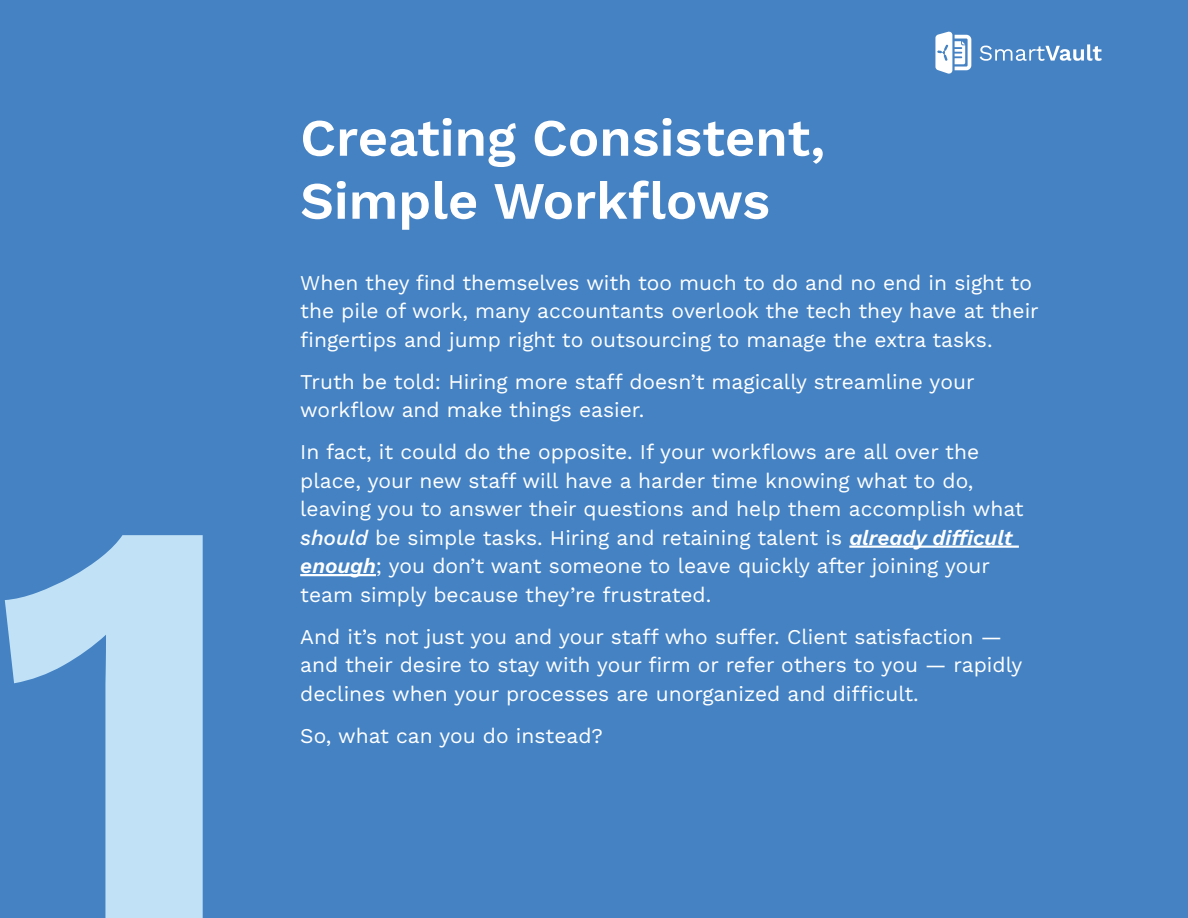
<style>
.page{position:relative;width:1188px;height:918px;background:#4482c4}
.page>*{position:absolute;margin:0;border:0;box-sizing:border-box;transform-origin:0 0}
.Body_Text{font:700 585.6px "Work Sans";color:#c1e2f6}
.Section_Title{font:600 52.5px/63px "Work Sans";color:#fff}
.Body_Text-2{font:21px/28.5px "Work Sans";color:#fff}
.s1{font-style:italic}
</style>
<div class="page">
<hr style="left:849px;top:546px;width:170px;height:2px;background:#fff">
<hr style="left:300px;top:574px;width:76px;height:2px;background:#fff">
<svg style="left:980px;top:44px;width:122px;height:17px"></svg>
<svg style="left:935px;top:31px;width:36px;height:43px"></svg>
<p class="Body_Text" style="left:-6px;top:277px;width:254px">1</p>
<p class="Section_Title" style="left:300px;top:104px;width:526px">Creating Consistent,<br>Simple Workflows</p>
<p class="Body_Text-2" style="left:300px;top:267px;width:740px">When they find themselves with too much to do and no end in sight to the pile of work, many accountants overlook the tech they have at their fingertips and jump right to outsourcing to manage the extra tasks.</p>
<p class="Body_Text-2" style="left:300px;top:366px;width:676px">Truth be told: Hiring more staff doesn’t magically streamline your workflow and make things easier.</p>
<p class="Body_Text-2" style="left:300px;top:437px;width:725px">In fact, it could do the opposite. If your workflows are all over the place, your new staff will have a harder time knowing what to do, leaving you to answer their questions and help them accomplish what <span class="s1">should</span> be simple tasks. Hiring and retaining talent is <span class="s1">already difficult enough</span>; you don’t want someone to leave quickly after joining your team simply because they’re frustrated.</p>
<p class="Body_Text-2" style="left:300px;top:621px;width:724px">And it’s not just you and your staff who suffer. Client satisfaction — and their desire to stay with your firm or refer others to you — rapidly declines when your processes are unorganized and difficult.</p>
<p class="Body_Text-2" style="left:300px;top:720px;width:304px">So, what can you do instead?</p>
</div>
